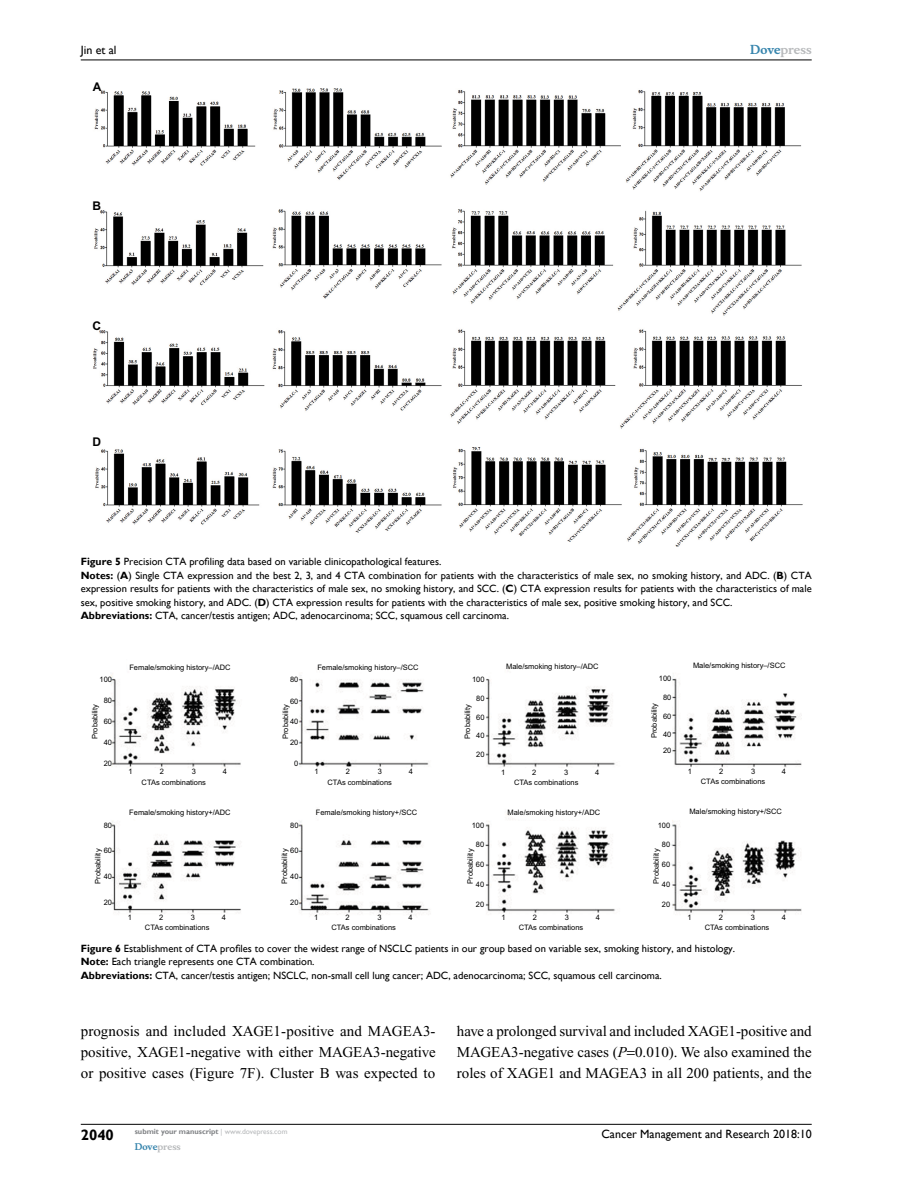
<style>
.page{position:relative;width:918px;height:1188px;background:#fff}
.page>*{position:absolute;margin:0;border:0;box-sizing:border-box;transform-origin:0 0}
.t1{font:15px/21px "Times New Roman";color:#000;text-align:justify}
.t2{font:700 15px "Gill Sans";color:#000}
.t3{font:12px "Gill Sans";color:#000}
.t4{font:700 12px "Musee";color:#b8babc}
.t5{font:700 12px "Arial";color:#000}
.t6{font:10.5px/13.5px "Gill Sans";color:#000}
.t7{font:700 9px "Musee";color:#b8babc}
.t8{font:7.5px/9.8px "Arial";color:#000}
.t9{font:700 7.5px "Gill Sans";color:#808285}
.s1{color:#3785ad}
.s2{font-weight:700}
.s3{font-style:italic}
.s4{font-weight:400;color:#b8babc}
</style>
<div class="page">
<hr style="left:81px;top:1124px;width:731px;height:1px;background:#000">
<hr style="left:81px;top:60px;width:731px;height:1px;background:#000">
<img style="left:93px;top:89px;width:710px;height:457px">
<img style="left:111px;top:666px;width:690px;height:248px">
<p class="t3" style="left:81px;top:43px;width:37px">Jin et al</p>
<p class="t5" style="left:93px;top:78px;width:10px">A</p>
<p class="t5" style="left:93px;top:197px;width:10px">B</p>
<p class="t5" style="left:93px;top:317px;width:10px">C</p>
<p class="t5" style="left:93px;top:433px;width:10px">D</p>
<p class="t4" style="left:750px;top:43px;width:63px"><span class="s1">Dove</span>press</p>
<p class="t6" style="left:81px;top:555px;width:732px"><span class="s2">Figure 5</span> Precision CTA profiling data based on variable clinicopathological features.<br><span class="s2">Notes:</span> (<span class="s2">A</span>) Single CTA expression and the best 2, 3, and 4 CTA combination for patients with the characteristics of male sex, no smoking history, and ADC. (<span class="s2">B</span>) CTA expression results for patients with the characteristics of male sex, no smoking history, and SCC. (<span class="s2">C</span>) CTA expression results for patients with the characteristics of male sex, positive smoking history, and ADC. (<span class="s2">D</span>) CTA expression results for patients with the characteristics of male sex, positive smoking history, and SCC.<br><span class="s2">Abbreviations:</span> CTA, cancer/testis antigen; ADC, adenocarcinoma; SCC, squamous cell carcinoma.</p>
<p class="t8" style="left:129px;top:663px;width:103px">Female/smoking history–/ADC</p>
<p class="t8" style="left:317px;top:663px;width:103px">Female/smoking history–/SCC</p>
<p class="t8" style="left:506px;top:661px;width:94px">Male/smoking history–/ADC</p>
<p class="t8" style="left:693px;top:660px;width:94px">Male/smoking history–/SCC</p>
<p class="t8" style="left:100px;top:674px;width:14px">100</p>
<p class="t8" style="left:104px;top:696px;width:10px">80</p>
<p class="t8" style="left:290px;top:675px;width:10px">80</p>
<p class="t8" style="left:290px;top:696px;width:10px">60</p>
<p class="t8" style="left:90px;top:739px;width:37px;rotate:-90deg">Probability</p>
<p class="t8" style="left:281px;top:739px;width:37px;rotate:-90deg">Probability</p>
<p class="t8" style="left:104px;top:717px;width:10px">60</p>
<p class="t8" style="left:104px;top:738px;width:10px">40</p>
<p class="t8" style="left:104px;top:759px;width:10px">20</p>
<p class="t8" style="left:294px;top:759px;width:6px">0</p>
<p class="t8" style="left:290px;top:717px;width:10px">40</p>
<p class="t8" style="left:290px;top:737px;width:10px">20</p>
<p class="t8" style="left:129px;top:766px;width:6px">1</p>
<p class="t8" style="left:160px;top:766px;width:6px">2</p>
<p class="t8" style="left:142px;top:766px;width:66px;line-height:10.8px;text-indent:50px">3<br>CTAs combinations</p>
<p class="t8" style="left:223px;top:766px;width:6px">4</p>
<p class="t8" style="left:129px;top:808px;width:103px">Female/smoking history+/ADC</p>
<p class="t8" style="left:104px;top:820px;width:10px">80</p>
<p class="t8" style="left:290px;top:820px;width:10px">80</p>
<p class="t8" style="left:93px;top:884px;width:37px;rotate:-90deg">Probability</p>
<p class="t8" style="left:104px;top:846px;width:10px">60</p>
<p class="t8" style="left:104px;top:871px;width:10px">40</p>
<p class="t8" style="left:104px;top:897px;width:10px">20</p>
<p class="t8" style="left:280px;top:884px;width:37px;rotate:-90deg">Probability</p>
<p class="t8" style="left:290px;top:846px;width:10px">60</p>
<p class="t8" style="left:290px;top:871px;width:10px">40</p>
<p class="t8" style="left:290px;top:897px;width:10px">20</p>
<p class="t8" style="left:128px;top:913px;width:6px">1</p>
<p class="t8" style="left:159px;top:913px;width:6px">2</p>
<p class="t8" style="left:145px;top:913px;width:66px;text-indent:46px">3<br>CTAs combinations</p>
<p class="t8" style="left:222px;top:913px;width:6px">4</p>
<p class="t8" style="left:472px;top:675px;width:14px">100</p>
<p class="t8" style="left:476px;top:693px;width:10px">80</p>
<p class="t8" style="left:659px;top:674px;width:14px">100</p>
<p class="t8" style="left:663px;top:692px;width:10px">80</p>
<p class="t8" style="left:462px;top:739px;width:37px;rotate:-90deg">Probability</p>
<p class="t8" style="left:476px;top:712px;width:10px">60</p>
<p class="t8" style="left:476px;top:731px;width:10px">40</p>
<p class="t8" style="left:476px;top:750px;width:10px">20</p>
<p class="t8" style="left:649px;top:738px;width:37px;rotate:-90deg">Probability</p>
<p class="t8" style="left:663px;top:711px;width:10px">60</p>
<p class="t8" style="left:663px;top:727px;width:10px;line-height:15.8px">40<br>20</p>
<p class="t8" style="left:315px;top:766px;width:6px">1</p>
<p class="t8" style="left:346px;top:766px;width:6px">2</p>
<p class="t8" style="left:378px;top:766px;width:6px">3</p>
<p class="t8" style="left:782px;top:767px;width:6px">4</p>
<p class="t8" style="left:328px;top:777px;width:66px">CTAs combinations</p>
<p class="t8" style="left:409px;top:766px;width:6px">4</p>
<p class="t8" style="left:688px;top:767px;width:6px">1</p>
<p class="t8" style="left:719px;top:767px;width:6px">2</p>
<p class="t8" style="left:701px;top:767px;width:66px;text-indent:50px">3<br>CTAs combinations</p>
<p class="t8" style="left:501px;top:767px;width:6px">1</p>
<p class="t8" style="left:532px;top:767px;width:6px">2</p>
<p class="t8" style="left:514px;top:768px;width:66px;text-indent:50px">3<br>CTAs combinations</p>
<p class="t8" style="left:595px;top:767px;width:6px">4</p>
<p class="t8" style="left:316px;top:808px;width:103px">Female/smoking history+/SCC</p>
<p class="t8" style="left:507px;top:808px;width:94px">Male/smoking history+/ADC</p>
<p class="t8" style="left:689px;top:807px;width:94px">Male/smoking history+/SCC</p>
<p class="t8" style="left:472px;top:820px;width:14px">100</p>
<p class="t8" style="left:465px;top:884px;width:37px;rotate:-90deg">Probability</p>
<p class="t8" style="left:476px;top:839px;width:10px">80</p>
<p class="t8" style="left:476px;top:859px;width:10px">60</p>
<p class="t8" style="left:476px;top:879px;width:10px">40</p>
<p class="t8" style="left:476px;top:899px;width:10px">20</p>
<p class="t8" style="left:658px;top:820px;width:14px">100</p>
<p class="t8" style="left:651px;top:884px;width:37px;rotate:-90deg">Probability</p>
<p class="t8" style="left:662px;top:839px;width:10px">80</p>
<p class="t8" style="left:662px;top:859px;width:10px">60</p>
<p class="t8" style="left:662px;top:879px;width:10px">40</p>
<p class="t8" style="left:662px;top:899px;width:10px">20</p>
<p class="t8" style="left:314px;top:913px;width:6px">1</p>
<p class="t8" style="left:346px;top:913px;width:6px">2</p>
<p class="t8" style="left:332px;top:913px;width:66px;text-indent:46px">3<br>CTAs combinations</p>
<p class="t8" style="left:408px;top:913px;width:6px">4</p>
<p class="t8" style="left:502px;top:913px;width:6px">1</p>
<p class="t8" style="left:533px;top:913px;width:6px">2</p>
<p class="t8" style="left:519px;top:913px;width:66px;text-indent:46px">3<br>CTAs combinations</p>
<p class="t8" style="left:596px;top:913px;width:6px">4</p>
<p class="t8" style="left:688px;top:913px;width:6px">1</p>
<p class="t8" style="left:719px;top:913px;width:6px">2</p>
<p class="t8" style="left:705px;top:913px;width:66px;text-indent:46px">3<br>CTAs combinations</p>
<p class="t8" style="left:782px;top:913px;width:6px">4</p>
<p class="t6" style="left:81px;top:942px;width:656px"><span class="s2">Figure 6</span> Establishment of CTA profiles to cover the widest range of NSCLC patients in our group based on variable sex, smoking history, and histology.<br><span class="s2">Note:</span> Each triangle represents one CTA combination.<br><span class="s2">Abbreviations:</span> CTA, cancer/testis antigen; NSCLC, non-small cell lung cancer; ADC, adenocarcinoma; SCC, squamous cell carcinoma.</p>
<h1 class="t1" style="left:81px;top:1020px;width:356px">prognosis and included XAGE1-positive and MAGEA3- positive, XAGE1-negative with either MAGEA3-negative or positive cases (Figure 7F). Cluster B was expected to</h1>
<h1 class="t1" style="left:457px;top:1020px;width:356px">have a prolonged survival and included XAGE1-positive and MAGEA3-negative cases (<span class="s3">P</span> 0.010). We also examined the roles of XAGE1 and MAGEA3 in all 200 patients, and the</h1>
<h1 class="t2" style="left:81px;top:1126px;width:35px">2040</h1>
<p class="t9" style="left:135px;top:1127px;width:154px">submit your manuscript <span class="s4">| www.dovepress.com</span></p>
<p class="t7" style="left:135px;top:1141px;width:48px"><span class="s1">Dove</span>press</p>
<p class="t3" style="left:601px;top:1127px;width:212px">Cancer Management and Research 2018:10</p>
</div>
